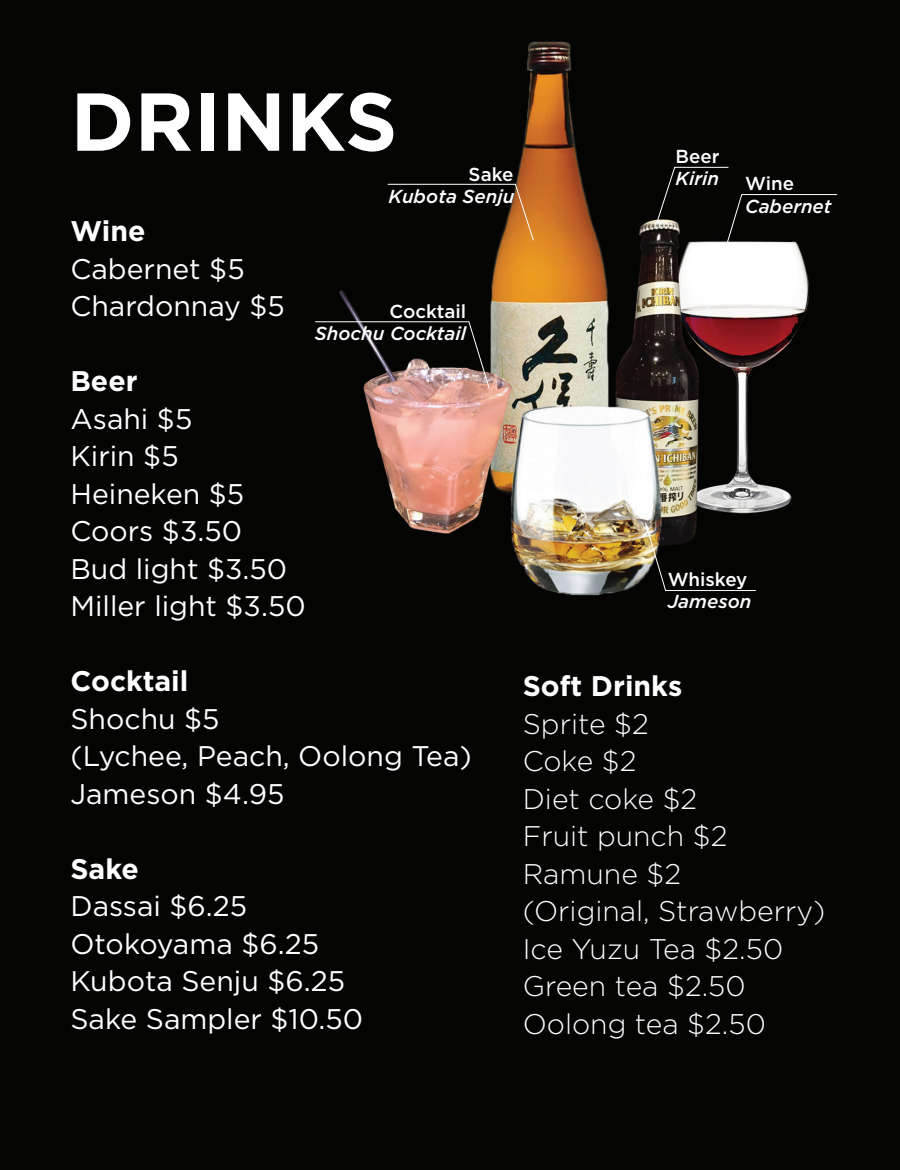
<style>
.page{position:relative;width:900px;height:1170px;background:#040503}
.page>*{position:absolute;margin:0;border:0;box-sizing:border-box;transform-origin:0 0}
.t1{font:700 82px "Gotham";color:#fff}
.t2{font:28.5px/37.5px "Gotham";color:#fff}
.t3{font:300 28.5px/37.5px "Gotham";color:#fff}
.t4{font:700 28.5px "Gotham";color:#fff}
.t5{font:italic 500 18.75px "Gotham";color:#fff}
.t6{font:500 18.75px "Gotham";color:#fff}
</style>
<div class="page">
<img style="left:339px;top:41px;width:470px;height:555px">
<svg style="left:645px;top:522px;width:111px;height:69px"></svg>
<svg style="left:656px;top:167px;width:181px;height:88px"></svg>
<svg style="left:387px;top:184px;width:147px;height:57px"></svg>
<img style="left:315px;top:321px;width:175px;height:68px">
<h1 class="t1" style="left:70px;top:67px;width:328px">DRINKS</h1>
<p class="t6" style="left:676px;top:144px;width:46px">Beer</p>
<p class="t4" style="left:70px;top:212px;width:77px">Wine</p>
<p class="t2" style="left:70px;top:249px;width:216px">Cabernet $5<br>Chardonnay $5</p>
<p class="t6" style="left:469px;top:162px;width:46px">Sake</p>
<p class="t5" style="left:676px;top:166px;width:45px">Kirin</p>
<p class="t5" style="left:388px;top:184px;width:127px">Kubota Senju</p>
<p class="t6" style="left:389px;top:299px;width:79px">Cocktail</p>
<p class="t5" style="left:315px;top:321px;width:153px">Shochu Cocktail</p>
<p class="t6" style="left:745px;top:171px;width:51px">Wine</p>
<p class="t5" style="left:745px;top:194px;width:88px">Cabernet</p>
<p class="t4" style="left:70px;top:362px;width:69px">Beer</p>
<p class="t2" style="left:70px;top:399px;width:237px">Asahi $5<br>Kirin $5<br>Heineken $5<br>Coors $3.50<br>Bud light $3.50<br>Miller light $3.50</p>
<p class="t4" style="left:70px;top:662px;width:119px">Cocktail</p>
<p class="t2" style="left:70px;top:699px;width:403px">Shochu $5<br>(Lychee, Peach, Oolong Tea)<br>Jameson $4.95</p>
<p class="t4" style="left:70px;top:850px;width:70px">Sake</p>
<p class="t2" style="left:70px;top:887px;width:294px">Dassai $6.25<br>Otokoyama $6.25<br>Kubota Senju $6.25<br>Sake Sampler $10.50</p>
<p class="t6" style="left:668px;top:567px;width:81px">Whiskey</p>
<p class="t5" style="left:668px;top:589px;width:85px">Jameson</p>
<p class="t4" style="left:523px;top:667px;width:161px">Soft Drinks</p>
<p class="t3" style="left:523px;top:704px;width:304px">Sprite $2<br>Coke $2<br>Diet coke $2<br>Fruit punch $2<br>Ramune $2<br>(Original, Strawberry)<br>Ice Yuzu Tea $2.50<br>Green tea $2.50<br>Oolong tea $2.50</p>
</div>
